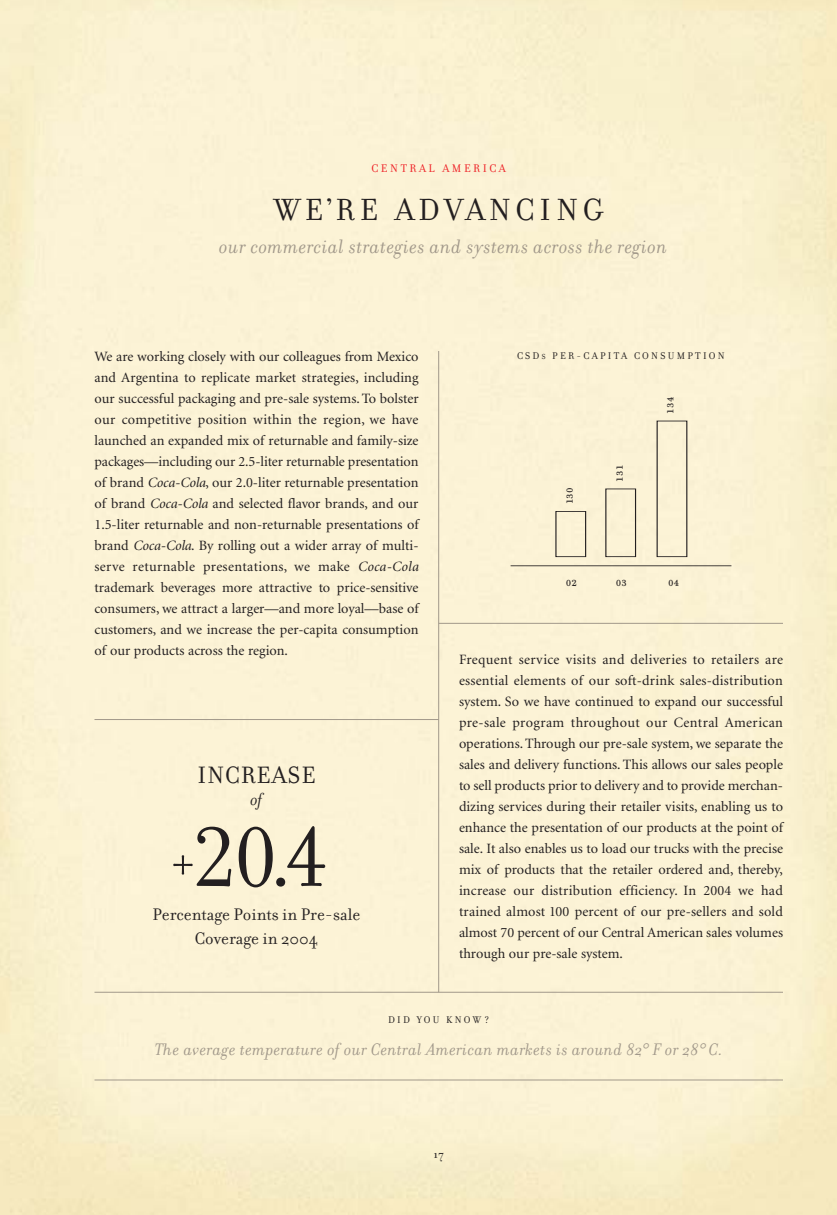
<style>
.page{position:relative;width:837px;height:1215px;background:#fff}
.page>*{position:absolute;margin:0;border:0;box-sizing:border-box;transform-origin:0 0}
.t1{font:90px "Filosofia Fractions";color:#231f20}
.t2{font:33px "Filosofia";letter-spacing:.135em;color:#231f20}
.t3{font:25.5px "Filosofia";letter-spacing:.05em;color:#231f20}
.t4{font:italic 21px "Filosofia";letter-spacing:.025em;color:#a1988a}
.t5{font:italic 18px "Filosofia";letter-spacing:.025em;color:#a1988a}
.t6{font:18px/23.7px "Filosofia";color:#231f20;text-align:center}
.t7{font:italic 18px "Filosofia";color:#231f20}
.t8{font:15px "Filosofia Small Caps";color:#231f20}
.t9{font:14.25px/21px "Minion";color:#231f20;text-align:justify}
.t10{font:12.75px "Filosofia";color:#231f20}
.t11{font:12px "Filosofia";letter-spacing:.215em;color:#ee1d23}
.t12{font:10.5px "Filosofia";letter-spacing:.215em;color:#231f20}
.s1{font-style:italic}
.s2{font-size:7.8px}
.s3{font-size:54px}
</style>
<div class="page">
<img style="left:0;top:0;width:837px;height:1215px">
<hr style="left:438px;top:351px;width:1px;height:641px;background:#a1988a">
<hr style="left:439px;top:623px;width:344px;height:1px;background:#a1988a">
<hr style="left:94px;top:719px;width:345px;height:1px;background:#a1988a">
<hr style="left:94px;top:992px;width:689px;height:1px;background:#a1988a">
<hr style="left:94px;top:1080px;width:689px;height:1px;background:#a1988a">
<div style="left:657px;top:421px;width:30px;height:136px;border:1px solid #231f20"></div>
<div style="left:605px;top:489px;width:31px;height:68px;border:1px solid #231f20"></div>
<div style="left:556px;top:511px;width:30px;height:46px;border:1px solid #231f20"></div>
<hr style="left:511px;top:565px;width:220px;height:1px;background:#231f20">
<p class="t11" style="left:372px;top:160px;width:136px">CENTRAL AMERICA</p>
<h2 class="t2" style="left:274px;top:189px;width:331px">WE’RE ADVANCING</h2>
<h3 class="t4" style="left:219px;top:233px;width:450px">our commercial strategies and systems across the region</h3>
<p class="t9" style="left:94px;top:347px;width:326px">We are working closely with our colleagues from Mexico and Argentina to replicate market strategies, including our successful packaging and pre-sale systems. To bolster our competitive position within the region, we have launched an expanded mix of returnable and family-size packages—including our 2.5-liter returnable presentation of brand <span class="s1">Coca-Cola</span>, our 2.0-liter returnable presentation of brand <span class="s1">Coca-Cola</span> and selected flavor brands, and our 1.5-liter returnable and non-returnable presentations of brand <span class="s1">Coca-Cola</span>. By rolling out a wider array of multi&shy;serve returnable presentations, we make <span class="s1">Coca-Cola </span>trademark beverages more attractive to price-sensitive consumers, we attract a larger—and more loyal—base of customers, and we increase the per-capita consumption of our products across the region.</p>
<p class="t12" style="left:517px;top:350px;width:209px">CSD<span class="s2">S</span> PER-CAPITA CONSUMPTION</p>
<p class="t8" style="left:660px;top:414px;width:18px;rotate:-90deg">134</p>
<p class="t8" style="left:261px;top:453px;width:22px;rotate:-90deg">21.6</p>
<p class="t8" style="left:309px;top:447px;width:22px;rotate:-90deg">21.8</p>
<p class="t8" style="left:211px;top:470px;width:22px;rotate:-90deg">20.4</p>
<p class="t8" style="left:163px;top:486px;width:22px;rotate:-90deg">19.4</p>
<p class="t8" style="left:609px;top:482px;width:18px;rotate:-90deg">131</p>
<p class="t8" style="left:559px;top:504px;width:18px;rotate:-90deg">130</p>
<p class="t8" style="left:167px;top:572px;width:17px">1Q</p>
<p class="t8" style="left:566px;top:572px;width:13px">02</p>
<p class="t8" style="left:616px;top:572px;width:13px">03</p>
<p class="t8" style="left:668px;top:572px;width:13px">04</p>
<p class="t8" style="left:216px;top:572px;width:17px">2Q</p>
<p class="t8" style="left:264px;top:572px;width:17px">3Q</p>
<p class="t8" style="left:314px;top:572px;width:17px">4Q</p>
<p class="t9" style="left:459px;top:650px;width:326px">Frequent service visits and deliveries to retailers are essential elements of our soft-drink sales-distribution system. So we have continued to expand our successful pre-sale program throughout our Central American operations. Through our pre-sale system, we separate the sales and delivery functions. This allows our sales people to sell products prior to delivery and to provide merchan&shy;dizing services during their retailer visits, enabling us to enhance the presentation of our products at the point of sale. It also enables us to load our trucks with the precise mix of products that the retailer ordered and, thereby, increase our distribution efficiency. In 2004 we had trained almost 100 percent of our pre-sellers and sold almost 70 percent of our Central American sales volumes through our pre-sale system.</p>
<h3 class="t3" style="left:198px;top:759px;width:119px">INCREASE</h3>
<p class="t7" style="left:250px;top:788px;width:14px">of</p>
<h1 class="t1" style="left:170px;top:802px;width:159px"><span class="s3">+</span>20.4</h1>
<p class="t6" style="left:153px;top:902px;width:209px">Percentage Points in Pre-sale<br>Coverage in 2004</p>
<p class="t12" style="left:388px;top:1013px;width:103px">DID YOU KNOW?</p>
<p class="t5" style="left:155px;top:1038px;width:570px">The average temperature of our Central American markets is around 82° F or 28° C.</p>
<p class="t10" style="left:434px;top:1146px;width:12px">17</p>
</div>
